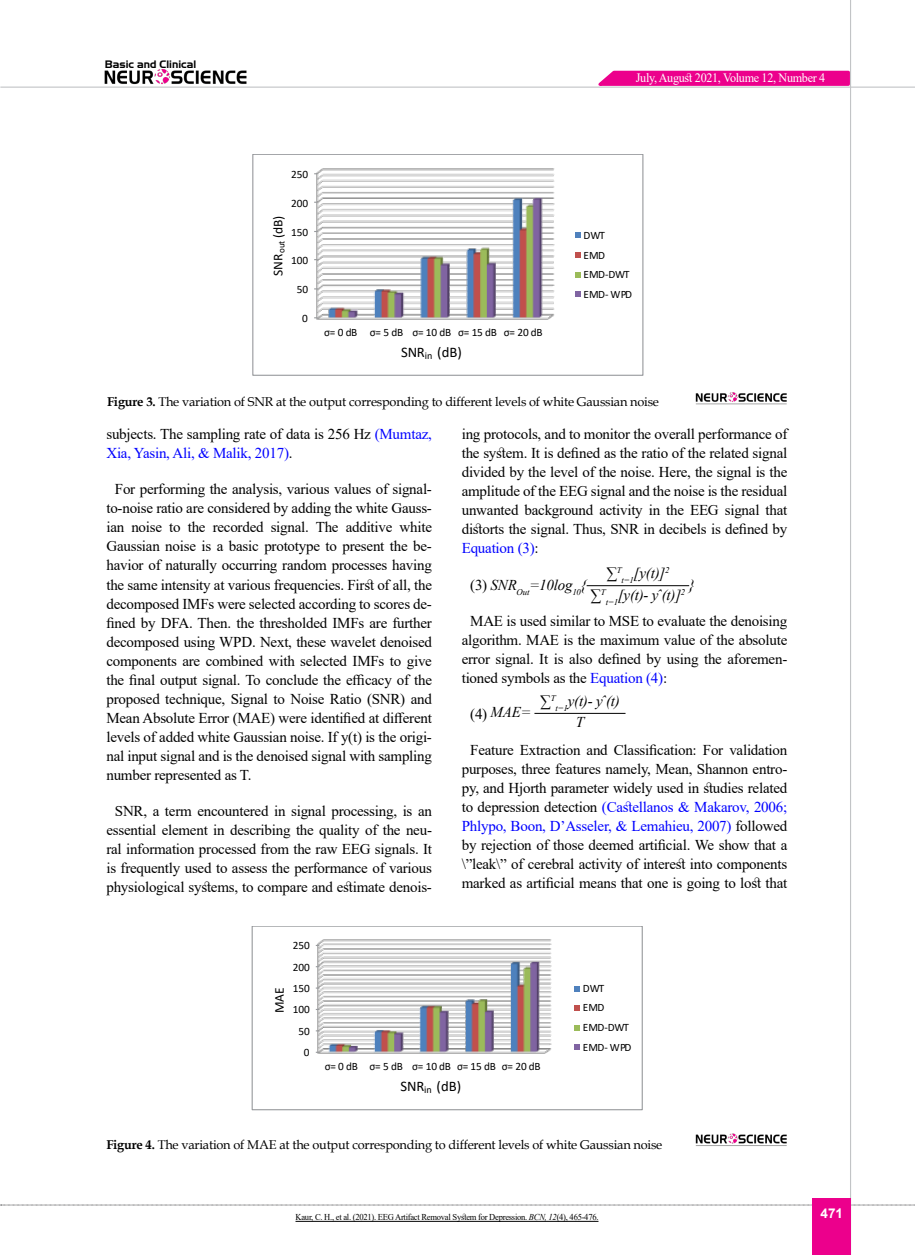
<style>
.page{position:relative;width:915px;height:1255px;background:#fff}
.page>*{position:absolute;margin:0;border:0;box-sizing:border-box;transform-origin:0 0}
.t1{font:15px/19px "Times New Roman";letter-spacing:-.015em;color:#000;text-align:justify}
.t2{font:italic 15px/22.2px "Times New Roman";letter-spacing:-.015em;color:#000}
.t3{font:14.7px "Calibri";color:#000}
.t4{font:13.5px "Calibri";letter-spacing:.005em;color:#000}
.t5{font:700 13.5px "Arial";color:#fff}
.t6{font:12.75px "Book Antiqua";letter-spacing:-.015em;color:#000}
.t7{font:12.75px "Times New Roman";letter-spacing:-.025em;color:#fff;scale:.95 1}
.t8{font:11.25px "Calibri";letter-spacing:-.01em;color:#000}
.t9{font:11.25px/19.6px "Calibri";letter-spacing:-.035em;color:#000}
.t10{font:10.5px "Aero";color:#000}
.t11{font:9px "Times New Roman";letter-spacing:-.03em;color:#000;scale:.95 1}
.s1{font-weight:700}
.s2{color:#00f}
.s3{font-style:normal}
.s4{font-style:italic}
</style>
<div class="page">
<svg style="left:1px;top:1204px;width:914px;height:1px"></svg>
<hr style="left:849px;top:0;width:1px;height:1254px;background:#c2c4c6">
<hr style="left:0;top:87px;width:914px;height:1px;background:#c2c4c6">
<img style="left:104px;top:69px;width:143px;height:16px">
<div style="left:812px;top:1198px;width:38px;height:56px;background:#ec008c"></div>
<svg style="left:591px;top:69px;width:260px;height:18px;background:#ee32a2"></svg>
<hr style="left:586px;top:585px;width:103px;height:1px;background:#000">
<hr style="left:534px;top:713px;width:91px;height:1px;background:#000">
<svg style="left:252px;top:155px;width:391px;height:221px"></svg>
<img style="left:695px;top:392px;width:92px;height:13px">
<img style="left:317px;top:939px;width:235px;height:115px">
<svg style="left:574px;top:986px;width:5px;height:5px"></svg>
<svg style="left:574px;top:1005px;width:5px;height:6px"></svg>
<svg style="left:574px;top:1025px;width:5px;height:5px"></svg>
<svg style="left:574px;top:1044px;width:5px;height:6px"></svg>
<div style="left:251px;top:926px;width:391px;height:184px;border:1px solid #989a9d"></div>
<img style="left:695px;top:1133px;width:92px;height:13px">
<hr style="left:295px;top:1220px;width:303px;height:1px;background:#000">
<p class="t10" style="left:105px;top:58px;width:93px">Basic and Clinical</p>
<p class="t8" style="left:291px;top:166px;width:18px">250</p>
<p class="t8" style="left:291px;top:195px;width:18px">200</p>
<p class="t4" style="left:268px;top:276px;width:62px;rotate:-90deg">SNR<sub>out</sub> (dB)</p>
<p class="t8" style="left:291px;top:224px;width:18px">150</p>
<p class="t8" style="left:291px;top:253px;width:18px">100</p>
<p class="t8" style="left:296px;top:281px;width:13px">50</p>
<p class="t8" style="left:302px;top:310px;width:7px">0</p>
<p class="t8" style="left:324px;top:324px;width:220px">σ= 0 dB σ= 5 dB σ= 10 dB σ= 15 dB σ= 20 dB</p>
<p class="t3" style="left:401px;top:342px;width:62px">SNR<sub>in</sub> (dB)</p>
<p class="t7" style="left:635px;top:69px;width:201px">July, August 2021, Volume 12, Number 4</p>
<p class="t9" style="left:583px;top:225px;width:50px">DWT<br>EMD<br>EMD-DWT<br>EMD- WPD</p>
<p class="t6" style="left:107px;top:393px;width:553px"><span class="s1">Figure 3.</span> The variation of SNR at the output corresponding to different levels of white Gaussian noise</p>
<p class="t1" style="left:106px;top:424px;width:327px">subjects. The sampling rate of data is 256 Hz <span class="s2">(Mumtaz,<br>Xia, Yasin, Ali, &amp; Malik, 2017)</span>.</p>
<p class="t1" style="left:106px;top:479px;width:327px;text-indent:9px">For performing the analysis, various values of signal&shy;to-noise ratio are considered by adding the white Gauss&shy;ian noise to the recorded signal. The additive white Gaussian noise is a basic prototype to present the be&shy;havior of naturally occurring random processes having the same intensity at various frequencies. First of all, the decomposed IMFs were selected according to scores de&shy;fined by DFA. Then. the thresholded IMFs are further decomposed using WPD. Next, these wavelet denoised components are combined with selected IMFs to give the final output signal. To conclude the efficacy of the proposed technique, Signal to Noise Ratio (SNR) and Mean Absolute Error (MAE) were identified at different levels of added white Gaussian noise. If y(t) is the origi&shy;nal input signal and is the denoised signal with sampling number represented as T.</p>
<p class="t1" style="left:106px;top:801px;width:327px;text-align:center">SNR, a term encountered in signal processing, is an essential element in describing the quality of the neu&shy;ral information processed from the raw EEG signals. It is frequently used to assess the performance of various physiological systems, to compare and estimate denois-</p>
<p class="t8" style="left:293px;top:937px;width:18px">250</p>
<p class="t4" style="left:270px;top:1012px;width:27px;rotate:-90deg">MAE</p>
<p class="t8" style="left:293px;top:959px;width:18px">200</p>
<p class="t8" style="left:293px;top:980px;width:18px">150</p>
<p class="t8" style="left:293px;top:1001px;width:18px">100</p>
<p class="t8" style="left:298px;top:1023px;width:13px">50</p>
<p class="t8" style="left:304px;top:1044px;width:7px">0</p>
<p class="t1" style="left:461px;top:424px;width:327px">ing protocols, and to monitor the overall performance of the system. It is defined as the ratio of the related signal divided by the level of the noise. Here, the signal is the amplitude of the EEG signal and the noise is the residual unwanted background activity in the EEG signal that distorts the signal. Thus, SNR in decibels is defined by <span class="s2">Equation (3)</span>:</p>
<p class="t2" style="left:470px;top:573px;width:118px"><span class="s3">(3)</span> SNR<sub>Out</sub>=10log<sub>10</sub>{</p>
<p class="t2" style="left:590px;top:561px;width:106px;text-indent:16px">∑<sup>T</sup><sub>t=1</sub>[y(t)]<sup>2 </sup>∑<sup>T</sup><sub>t=1</sub>[y(t)- y ̂(t)]<sup>2</sup> }</p>
<p class="t1" style="left:461px;top:610px;width:327px;text-indent:9px">MAE is used similar to MSE to evaluate the denoising algorithm. MAE is the maximum value of the absolute error signal. It is also defined by using the aforemen&shy;tioned symbols as the <span class="s2">Equation (4)</span>:</p>
<p class="t2" style="left:470px;top:701px;width:62px"><span class="s3">(4)</span> MAE=</p>
<p class="t2" style="left:540px;top:689px;width:81px">∑<sup>T</sup><sub>t=1</sub>y(t)- y ̂(t)</p>
<p class="t1" style="left:461px;top:740px;width:327px;text-align:center">Feature Extraction and Classification: For validation purposes, three features namely, Mean, Shannon entro&shy;py, and Hjorth parameter widely used in studies related to depression detection <span class="s2">(Castellanos &amp; Makarov, 2006; Phlypo, Boon, D’Asseler, &amp; Lemahieu, 2007)</span> followed by rejection of those deemed artificial. We show that a \”leak\” of cerebral activity of interest into components marked as artificial means that one is going to lost that</p>
<p class="t2" style="left:575px;top:711px;width:10px">T</p>
<p class="t9" style="left:582px;top:977px;width:50px">DWT<br>EMD<br>EMD-DWT<br>EMD- WPD</p>
<p class="t8" style="left:324px;top:1058px;width:217px">σ= 0 dB σ= 5 dB σ= 10 dB σ= 15 dB σ= 20 dB</p>
<p class="t3" style="left:400px;top:1075px;width:62px">SNR<sub>in</sub> (dB)</p>
<p class="t6" style="left:106px;top:1135px;width:557px"><span class="s1">Figure 4.</span> The variation of MAE at the output corresponding to different levels of white Gaussian noise</p>
<p class="t11" style="left:295px;top:1210px;width:320px">Kaur, C. H., et al. (2021). EEG Artifact Removal System for Depression. <span class="s4">BCN, 12</span>(4), 465-476.</p>
<p class="t5" style="left:820px;top:1203px;width:24px">471</p>
</div>
